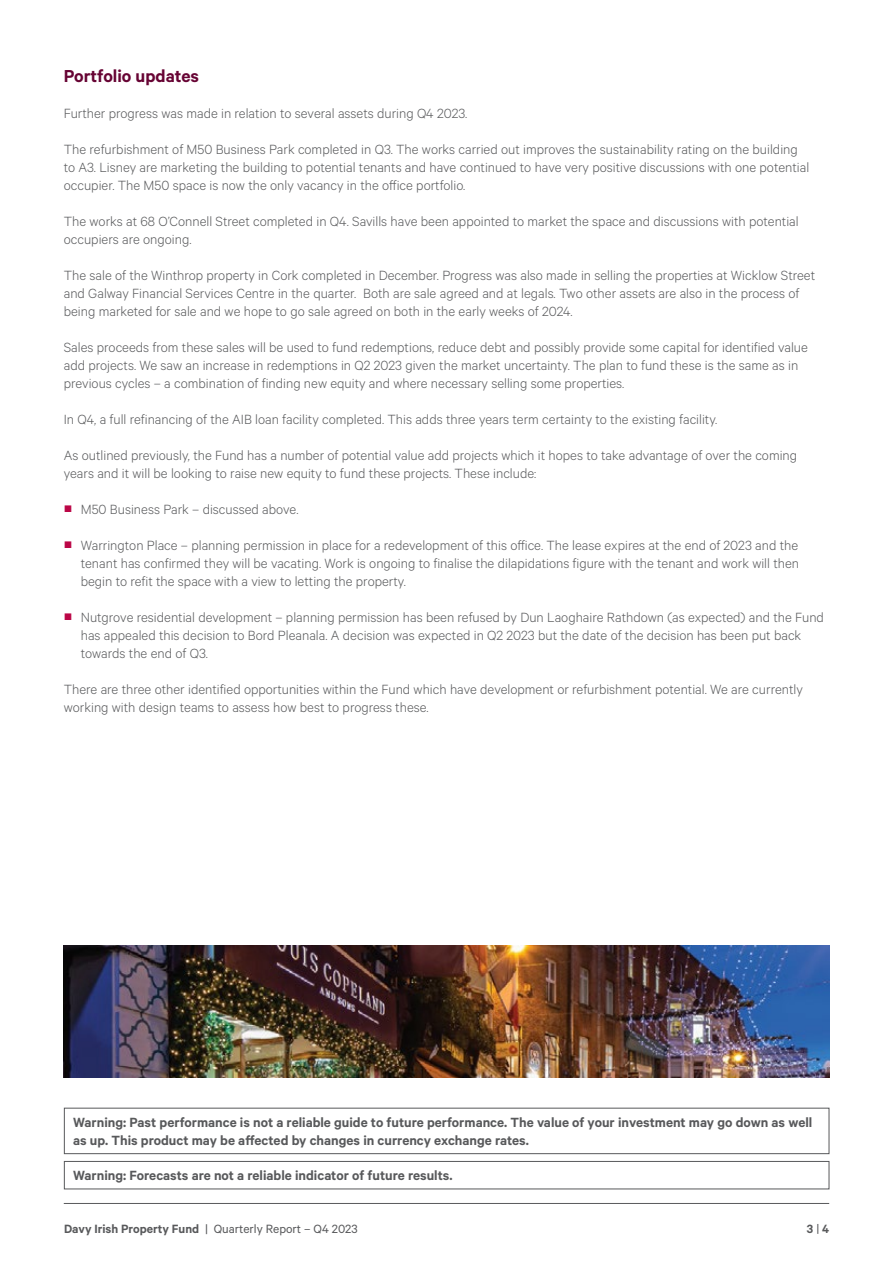
<style>
.page{position:relative;width:893px;height:1263px;background:#fff}
.page>*{position:absolute;margin:0;border:0;box-sizing:border-box;transform-origin:0 0}
.t1{font:600 19.5px "Calibre";color:#670434}
.t2{font:300 15px/18px "Calibre";color:#58595b}
.t3{font:600 15px/18px "Calibre";color:#58595b}
.t4{font:13.5px "Calibre";color:#58595b}
.t5{font:600 13.5px "Calibre";color:#58595b}
.s1{font-family:"Arial";font-weight:700;font-size:14.25px;color:#bb0646}
.s2{font-weight:600}
.s3{font-weight:400}
</style>
<div class="page">
<hr style="left:64px;top:1203px;width:765px;height:1px;background:#58595b">
<div style="left:64px;top:1108px;width:765px;height:46px;border:1px solid #58595b"></div>
<div style="left:64px;top:1161px;width:765px;height:28px;border:1px solid #58595b"></div>
<img style="left:64px;top:946px;width:765px;height:131px">
<h1 class="t1" style="left:64px;top:64px;width:137px">Portfolio updates</h1>
<p class="t2" style="left:64px;top:103px;width:405px">Further progress was made in relation to several assets during Q4 2023.</p>
<p class="t2" style="left:64px;top:139px;width:747px">The refurbishment of M50 Business Park completed in Q3. The works carried out improves the sustainability rating on the building to A3. Lisney are marketing the building to potential tenants and have continued to have very positive discussions with one potential occupier. The M50 space is now the only vacancy in the office portfolio.</p>
<p class="t2" style="left:64px;top:211px;width:736px">The works at 68 O’Connell Street completed in Q4. Savills have been appointed to market the space and discussions with potential occupiers are ongoing.</p>
<p class="t2" style="left:64px;top:265px;width:753px">The sale of the Winthrop property in Cork completed in December. Progress was also made in selling the properties at Wicklow Street and Galway Financial Services Centre in the quarter. Both are sale agreed and at legals. Two other assets are also in the process of being marketed for sale and we hope to go sale agreed on both in the early weeks of 2024.</p>
<p class="t2" style="left:64px;top:337px;width:746px">Sales proceeds from these sales will be used to fund redemptions, reduce debt and possibly provide some capital for identified value add projects. We saw an increase in redemptions in Q2 2023 given the market uncertainty. The plan to fund these is the same as in previous cycles – a combination of finding new equity and where necessary selling some properties.</p>
<p class="t2" style="left:64px;top:409px;width:655px">In Q4, a full refinancing of the AIB loan facility completed. This adds three years term certainty to the existing facility.</p>
<p class="t2" style="left:64px;top:445px;width:735px">As outlined previously, the Fund has a number of potential value add projects which it hopes to take advantage of over the coming years and it will be looking to raise new equity to fund these projects. These include:</p>
<p class="t2" style="left:64px;top:499px;width:236px"><span class="s1">■</span> M50 Business Park – discussed above.</p>
<p class="t2" style="left:81px;top:535px;width:720px;text-align:justify;text-indent:-17px"><span class="s1">■</span> Warrington Place – planning permission in place for a redevelopment of this office. The lease expires at the end of 2023 and the tenant has confirmed they will be vacating. Work is ongoing to finalise the dilapidations figure with the tenant and work will then begin to refit the space with a view to letting the property.</p>
<p class="t2" style="left:81px;top:607px;width:745px;text-indent:-17px"><span class="s1">■</span> Nutgrove residential development – planning permission has been refused by Dun Laoghaire Rathdown (as expected) and the Fund has appealed this decision to Bord Pleanala. A decision was expected in Q2 2023 but the date of the decision has been put back towards the end of Q3.</p>
<p class="t2" style="left:64px;top:679px;width:741px">There are three other identified opportunities within the Fund which have development or refurbishment potential. We are currently working with design teams to assess how best to progress these.</p>
<p class="t3" style="left:73px;top:1113px;width:741px">Warning: Past performance is not a reliable guide to future performance. The value of your investment may go down as well as up. This product may be affected by changes in currency exchange rates.</p>
<p class="t3" style="left:73px;top:1166px;width:381px">Warning: Forecasts are not a reliable indicator of future results.</p>
<p class="t4" style="left:64px;top:1221px;width:295px"><span class="s2">Davy Irish Property Fund</span> | Quarterly Report – Q4 2023</p>
<p class="t5" style="left:807px;top:1221px;width:24px">3 <span class="s3">|</span> 4</p>
</div>
